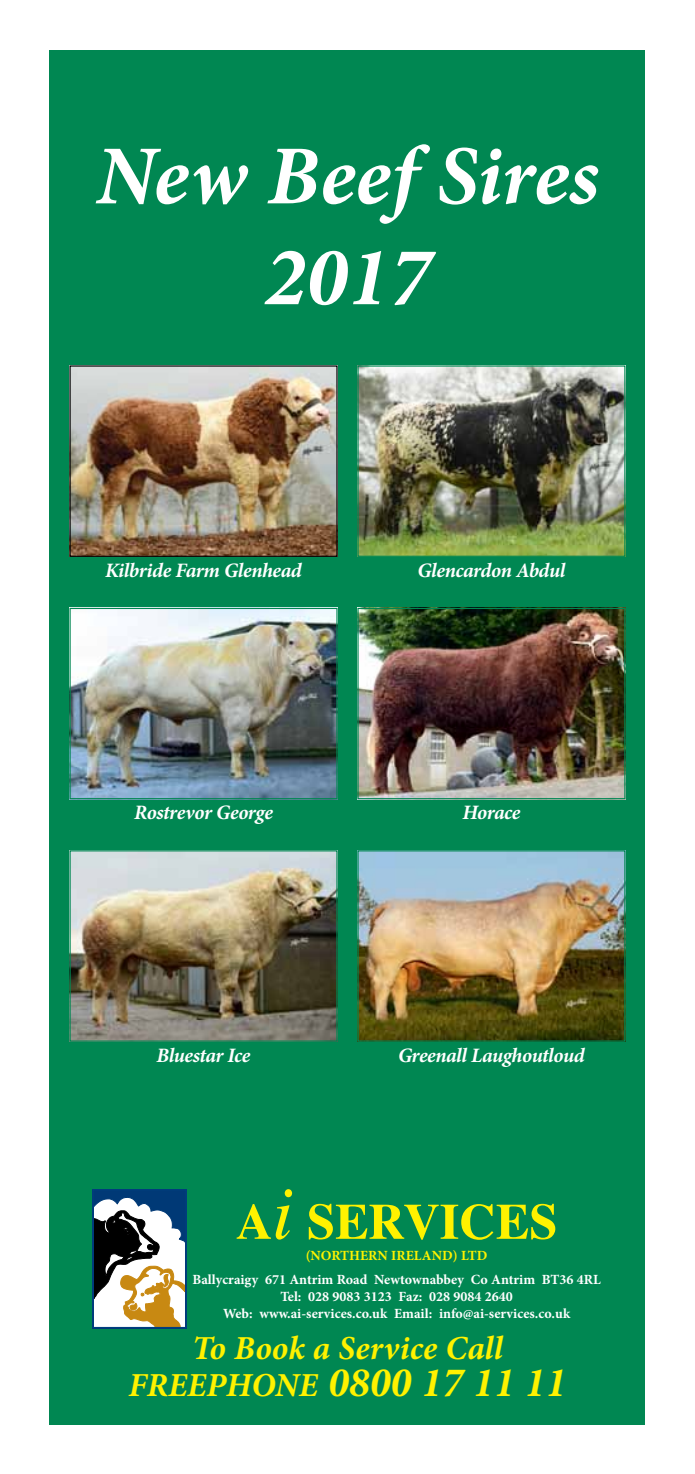
<style>
.page{position:relative;width:695px;height:1474px;background:#fff}
.page>*{position:absolute;margin:0;border:0;box-sizing:border-box;transform-origin:0 0}
.t1{font:italic 700 84px/100.8px "Minion Pro";color:#fff;text-align:center}
.t2{font:700 50.4px "Times";color:#fff200}
.t3{font:italic 700 42px "Minion Pro";color:#fff200}
.t4{font:italic 700 33.6px "Minion Pro";letter-spacing:.005em;color:#fff200}
.t5{font:italic 700 20.47px "Minion Pro";letter-spacing:-.025em;color:#fff}
.t6{font:700 14px/16.8px "Minion Pro";color:#fff;text-align:center}
.t7{font:700 14px "Minion Pro";color:#fff200}
.s1{font-weight:400;font-style:italic;font-size:75.6px}
.s2{font-size:33.6px}
</style>
<div class="page">
<div style="left:50px;top:50px;width:595px;height:1375px;background:#008752"></div>
<svg style="left:94px;top:1190px;width:91px;height:136px;background:#9a998f"></svg>
<div style="left:92px;top:1188px;width:95px;height:140px;border:1px solid #003e7e"></div>
<img style="left:71px;top:367px;width:264px;height:188px">
<div style="left:69px;top:365px;width:268px;height:192px;border:1px solid #000"></div>
<img style="left:359px;top:367px;width:264px;height:188px">
<div style="left:357px;top:365px;width:268px;height:192px;border:1px solid #008752"></div>
<img style="left:71px;top:610px;width:264px;height:187px">
<div style="left:69px;top:608px;width:268px;height:191px;border:1px solid #008752"></div>
<img style="left:71px;top:852px;width:264px;height:187px">
<div style="left:69px;top:850px;width:268px;height:191px;border:1px solid #008752"></div>
<img style="left:359px;top:610px;width:264px;height:187px">
<div style="left:357px;top:608px;width:268px;height:191px;border:1px solid #008752"></div>
<img style="left:359px;top:852px;width:264px;height:187px">
<div style="left:357px;top:850px;width:268px;height:191px;border:1px solid #008752"></div>
<h1 class="t1" style="left:96px;top:125px;width:504px">New Beef Sires<br>2017</h1>
<h3 class="t5" style="left:105px;top:555px;width:198px">Kilbride Farm Glenhead</h3>
<h3 class="t5" style="left:417px;top:555px;width:149px">Glencardon Abdul</h3>
<h3 class="t5" style="left:134px;top:798px;width:140px">Rostrevor George</h3>
<h3 class="t5" style="left:156px;top:1040px;width:95px">Bluestar Ice</h3>
<h3 class="t5" style="left:462px;top:798px;width:60px">Horace</h3>
<h3 class="t5" style="left:398px;top:1040px;width:188px">Greenall Laughoutloud</h3>
<h2 class="t2" style="left:236px;top:1173px;width:323px">A<span class="s1">i</span> SERVICES</h2>
<p class="t7" style="left:305px;top:1245px;width:183px">(NORTHERN IRELAND) LTD</p>
<p class="t6" style="left:192px;top:1271px;width:410px">Ballycraigy 671 Antrim Road Newtownabbey Co Antrim BT36 4RL<br>Tel: 028 9083 3123 Faz: 028 9084 2640<br>Web: www.ai-services.co.uk Email: info@ai-services.co.uk</p>
<h3 class="t4" style="left:192px;top:1323px;width:312px">To Book a Service Call</h3>
<h3 class="t3" style="left:128px;top:1352px;width:439px"><span class="s2">FREEPHONE</span> 0800 17 11 11</h3>
</div>
